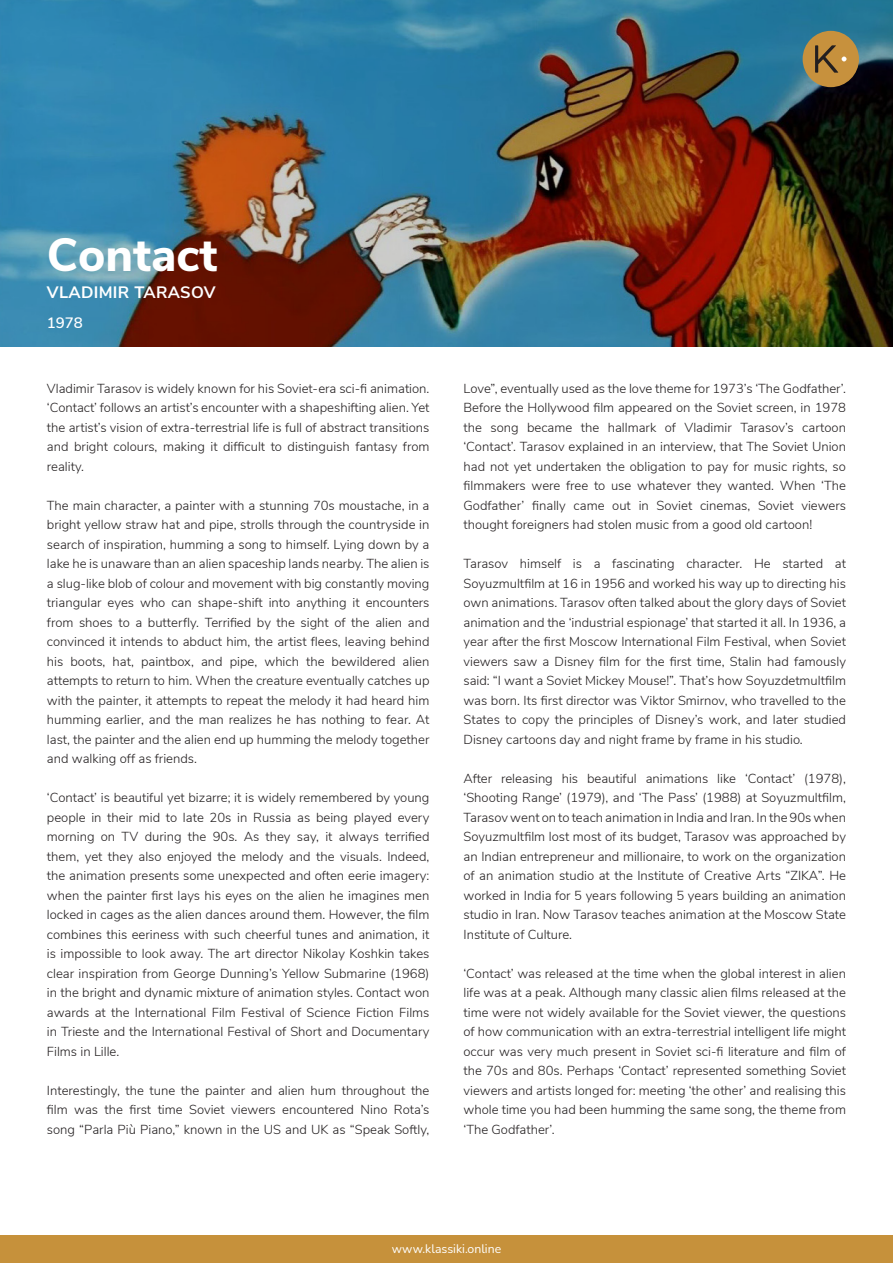
<style>
.page{position:relative;width:893px;height:1263px;background:#fff}
.page>*{position:absolute;margin:0;border:0;box-sizing:border-box;transform-origin:0 0}
.t1{font:800 46.5px "Nunito Sans";color:#fff}
.t2{font:700 16.5px "Nunito Sans";letter-spacing:.02em;color:#fff}
.t3{font:600 15px "Nunito Sans";color:#fff}
.t4{font:300 13.05px/19.5px "Nunito Sans";color:#231f20;text-align:justify}
.t5{font:12.3px "Nunito";color:#fff}
</style>
<div class="page">
<img style="left:0;top:0;width:893px;height:347px">
<div style="left:0;top:1235px;width:893px;height:28px;background:#c6913b"></div>
<div style="left:803px;top:31px;width:56px;height:56px;background:#c7913d;border-radius:50%"></div>
<svg style="left:815px;top:45px;width:31px;height:28px"></svg>
<p class="t1" style="left:47px;top:221px;width:172px">Contact</p>
<p class="t2" style="left:47px;top:280px;width:170px">VLADIMIR TARASOV</p>
<p class="t3" style="left:47px;top:312px;width:38px">1978</p>
<p class="t4" style="left:47px;top:378px;width:384px">Vladimir Tarasov is widely known for his Soviet-era sci-fi animation. ‘Contact’ follows an artist’s encounter with a shapeshifting alien. Yet the artist’s vision of extra-terrestrial life is full of abstract transitions and bright colours, making it difficult to distinguish fantasy from reality.</p>
<p class="t4" style="left:47px;top:495px;width:384px">The main character, a painter with a stunning 70s moustache, in a bright yellow straw hat and pipe, strolls through the countryside in search of inspiration, humming a song to himself. Lying down by a lake he is unaware than an alien spaceship lands nearby. The alien is a slug-like blob of colour and movement with big constantly moving triangular eyes who can shape-shift into anything it encounters from shoes to a butterfly. Terrified by the sight of the alien and convinced it intends to abduct him, the artist flees, leaving behind his boots, hat, paintbox, and pipe, which the bewildered alien attempts to return to him. When the creature eventually catches up with the painter, it attempts to repeat the melody it had heard him humming earlier, and the man realizes he has nothing to fear. At last, the painter and the alien end up humming the melody together and walking off as friends.</p>
<p class="t4" style="left:47px;top:787px;width:384px">‘Contact’ is beautiful yet bizarre; it is widely remembered by young people in their mid to late 20s in Russia as being played every morning on TV during the 90s. As they say, it always terrified them, yet they also enjoyed the melody and the visuals. Indeed, the animation presents some unexpected and often eerie imagery: when the painter first lays his eyes on the alien he imagines men locked in cages as the alien dances around them. However, the film combines this eeriness with such cheerful tunes and animation, it is impossible to look away. The art director Nikolay Koshkin takes clear inspiration from George Dunning’s Yellow Submarine (1968) in the bright and dynamic mixture of animation styles. Contact won awards at the International Film Festival of Science Fiction Films in Trieste and the International Festival of Short and Documentary Films in Lille.</p>
<p class="t4" style="left:47px;top:1080px;width:384px">Interestingly, the tune the painter and alien hum throughout the film was the first time Soviet viewers encountered Nino Rota’s song “Parla Più Piano,” known in the US and UK as “Speak Softly,</p>
<p class="t4" style="left:463px;top:378px;width:384px">Love”, eventually used as the love theme for 1973’s ‘The Godfather’.<br>Before the Hollywood film appeared on the Soviet screen, in 1978 the song became the hallmark of Vladimir Tarasov’s cartoon ‘Contact’. Tarasov explained in an interview, that The Soviet Union had not yet undertaken the obligation to pay for music rights, so filmmakers were free to use whatever they wanted. When ‘The Godfather’ finally came out in Soviet cinemas, Soviet viewers thought foreigners had stolen music from a good old cartoon!</p>
<p class="t4" style="left:463px;top:553px;width:384px">Tarasov himself is a fascinating character. He started at Soyuzmultfilm at 16 in 1956 and worked his way up to directing his own animations. Tarasov often talked about the glory days of Soviet animation and the ‘industrial espionage’ that started it all. In 1936, a year after the first Moscow International Film Festival, when Soviet viewers saw a Disney film for the first time, Stalin had famously said: “I want a Soviet Mickey Mouse!”. That’s how Soyuzdetmultfilm was born. Its first director was Viktor Smirnov, who travelled to the States to copy the principles of Disney’s work, and later studied Disney cartoons day and night frame by frame in his studio.</p>
<p class="t4" style="left:463px;top:768px;width:384px">After releasing his beautiful animations like ‘Contact’ (1978), ‘Shooting Range’ (1979), and ‘The Pass’ (1988) at Soyuzmultfilm, Tarasov went on to teach animation in India and Iran. In the 90s when Soyuzmultfilm lost most of its budget, Tarasov was approached by an Indian entrepreneur and millionaire, to work on the organization of an animation studio at the Institute of Creative Arts “ZIKA”. He worked in India for 5 years following 5 years building an animation studio in Iran. Now Tarasov teaches animation at the Moscow State Institute of Culture.</p>
<p class="t4" style="left:463px;top:963px;width:384px">‘Contact’ was released at the time when the global interest in alien life was at a peak. Although many classic alien films released at the time were not widely available for the Soviet viewer, the questions of how communication with an extra-terrestrial intelligent life might occur was very much present in Soviet sci-fi literature and film of the 70s and 80s. Perhaps ‘Contact’ represented something Soviet viewers and artists longed for: meeting ‘the other’ and realising this whole time you had been humming the same song, the theme from ‘The Godfather’.</p>
<p class="t5" style="left:392px;top:1240px;width:111px">www.klassiki.online</p>
</div>
